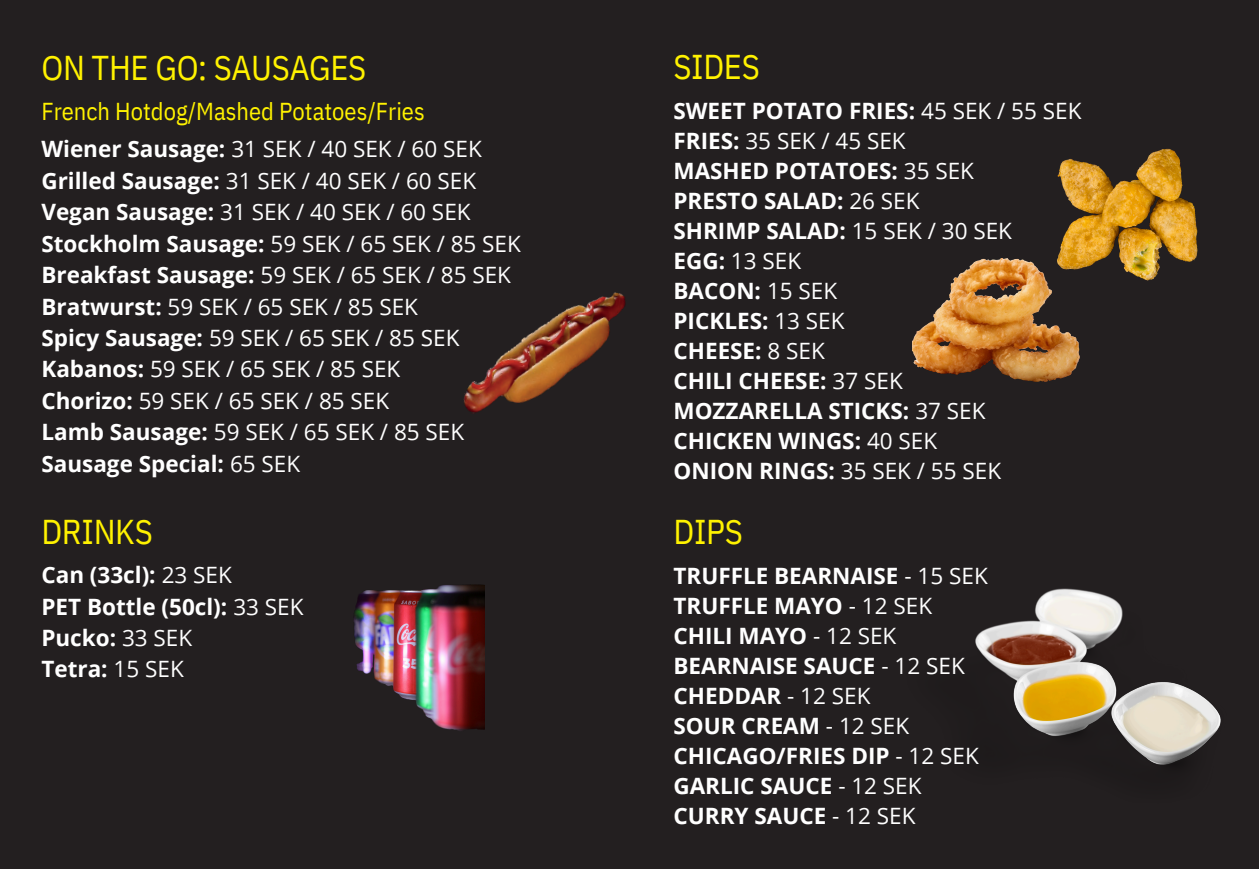
<style>
.page{position:relative;width:1259px;height:869px;background:#fff}
.page>*{position:absolute;margin:0;border:0;box-sizing:border-box;transform-origin:0 0}
.t1{font:34.38px "IBM Plex Sans Cond";letter-spacing:-.01em;color:#fff200}
.t2{font:24.44px "IBM Plex Sans Cond";color:#fff200}
.t3{font:700 22.5px/30px "Open Sans";color:#fff}
.t4{font:22.5px "Open Sans";color:#fff}
.s1{font-weight:700}
.s2{font-weight:400}
</style>
<div class="page">
<div style="left:0;top:0;width:1258px;height:868px;background:#231f20"></div>
<img style="left:463px;top:292px;width:163px;height:122px">
<img style="left:354px;top:584px;width:130px;height:147px">
<img style="left:912px;top:259px;width:167px;height:122px">
<img style="left:1056px;top:148px;width:142px;height:132px">
<img style="left:975px;top:588px;width:246px;height:179px">
<p class="t1" style="left:41px;top:44px;width:326px">ON THE GO: SAUSAGES</p>
<h1 class="t1" style="left:673px;top:43px;width:88px">SIDES</h1>
<h1 class="t2" style="left:41px;top:95px;width:385px">French Hotdog/Mashed Potatoes/Fries</h1>
<h1 class="t4" style="left:41px;top:133px;width:442px"><span class="s1">Wiener Sausage:</span> 31 SEK / 40 SEK / 60 SEK</h1>
<h1 class="t4" style="left:41px;top:165px;width:436px"><span class="s1">Grilled Sausage:</span> 31 SEK / 40 SEK / 60 SEK</h1>
<p class="t4" style="left:41px;top:196px;width:430px"><span class="s1">Vegan Sausage:</span> 31 SEK / 40 SEK / 60 SEK</p>
<p class="t3" style="left:41px;top:228px;width:481px">Stockholm Sausage: <span class="s2">59 SEK / 65 SEK / 85 SEK</span></p>
<p class="t3" style="left:41px;top:259px;width:471px">Breakfast Sausage: <span class="s2">59 SEK / 65 SEK / 85 SEK</span></p>
<p class="t4" style="left:41px;top:290px;width:378px"><span class="s1">Bratwurst:</span> 59 SEK / 65 SEK / 85 SEK</p>
<p class="t4" style="left:41px;top:322px;width:419px"><span class="s1">Spicy Sausage:</span> 59 SEK / 65 SEK / 85 SEK</p>
<p class="t4" style="left:41px;top:353px;width:360px"><span class="s1">Kabanos:</span> 59 SEK / 65 SEK / 85 SEK</p>
<p class="t4" style="left:41px;top:384px;width:349px"><span class="s1">Chorizo:</span> 59 SEK / 65 SEK / 85 SEK</p>
<p class="t4" style="left:41px;top:416px;width:424px"><span class="s1">Lamb Sausage:</span> 59 SEK / 65 SEK / 85 SEK</p>
<p class="t3" style="left:41px;top:448px;width:260px">Sausage Special: <span class="s2">65 SEK</span></p>
<p class="t1" style="left:41px;top:508px;width:113px">DRINKS</p>
<p class="t3" style="left:41px;top:559px;width:192px">Can (33cl): <span class="s2">23 SEK</span></p>
<p class="t3" style="left:41px;top:590px;width:263px">PET Bottle (50cl): <span class="s2">33 SEK</span></p>
<p class="t3" style="left:41px;top:622px;width:152px">Pucko: <span class="s2">33 SEK</span></p>
<p class="t3" style="left:41px;top:653px;width:144px">Tetra: <span class="s2">15 SEK</span></p>
<p class="t3" style="left:673px;top:95px;width:409px">SWEET POTATO FRIES: <span class="s2">45 SEK / 55 SEK<br></span>FRIES: <span class="s2">35 SEK / 45 SEK<br></span>MASHED POTATOES: <span class="s2">35 SEK<br></span>PRESTO SALAD: <span class="s2">26 SEK<br></span>SHRIMP SALAD: <span class="s2">15 SEK / 30 SEK<br></span>EGG: <span class="s2">13 SEK<br></span>BACON: <span class="s2">15 SEK<br></span>PICKLES: <span class="s2">13 SEK<br></span>CHEESE: <span class="s2">8 SEK<br></span>CHILI CHEESE: <span class="s2">37 SEK<br></span>MOZZARELLA STICKS: <span class="s2">37 SEK<br></span>CHICKEN WINGS: <span class="s2">40 SEK<br></span>ONION RINGS: <span class="s2">35 SEK / 55 SEK</span></p>
<h2 class="t1" style="left:673px;top:508px;width:71px">DIPS</h2>
<p class="t3" style="left:673px;top:560px;width:316px">TRUFFLE BEARNAISE <span class="s2">- 15 SEK<br></span>TRUFFLE MAYO <span class="s2">- 12 SEK<br></span>CHILI MAYO <span class="s2">- 12 SEK<br></span>BEARNAISE SAUCE <span class="s2">- 12 SEK<br></span>CHEDDAR <span class="s2">- 12 SEK<br></span>SOUR CREAM <span class="s2">- 12 SEK<br></span>CHICAGO/FRIES DIP <span class="s2">- 12 SEK<br></span>GARLIC SAUCE <span class="s2">- 12 SEK</span></p>
<p class="t3" style="left:673px;top:800px;width:243px">CURRY SAUCE <span class="s2">- 12 SEK</span></p>
</div>
